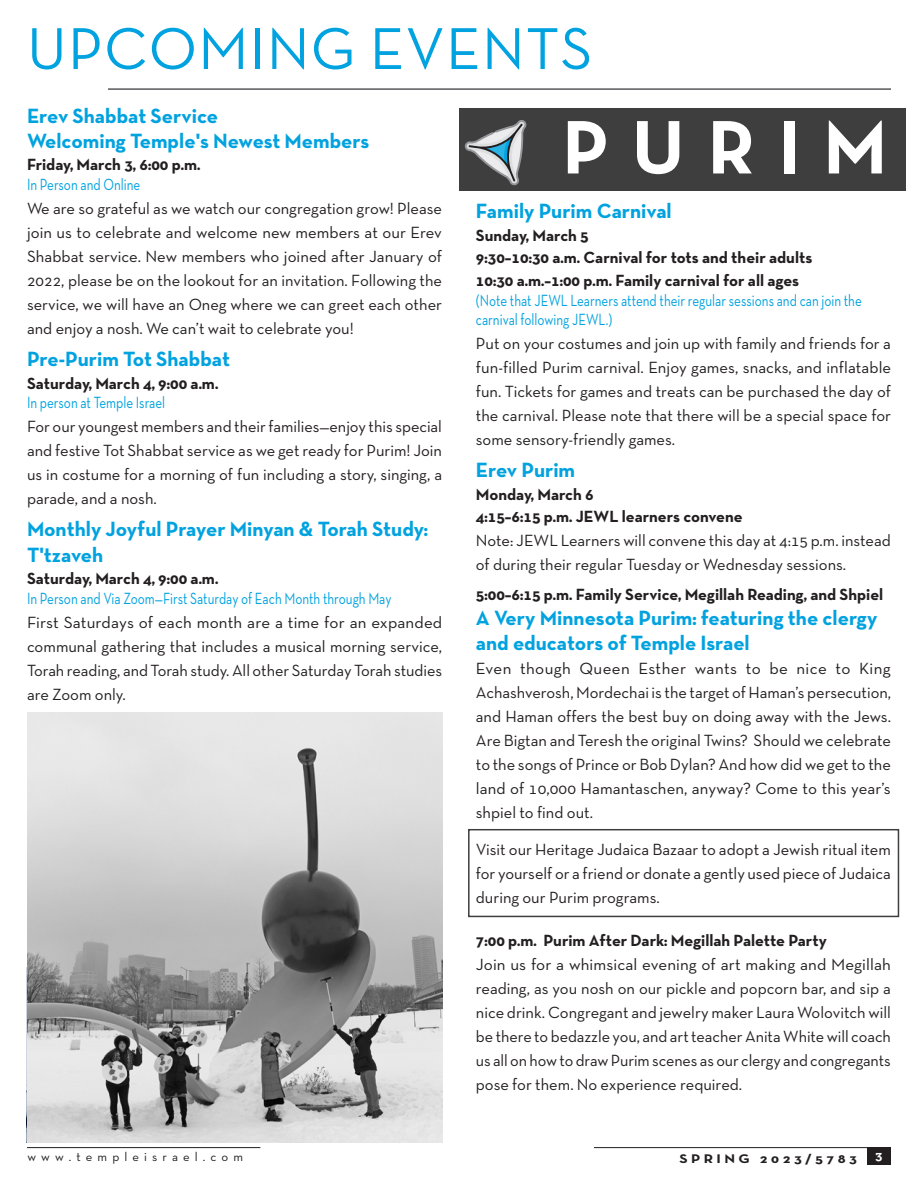
<style>
.page{position:relative;width:918px;height:1188px;background:#fff}
.page>*{position:absolute;margin:0;border:0;box-sizing:border-box;transform-origin:0 0}
.t1{font:700 77.1px "Neutra Text TF";letter-spacing:.3em;color:#fff}
.t2{font:60px "Neutra Text TF";letter-spacing:.02em;color:#00a2df}
.Event_Title{font:700 21px/25.2px "Neutra Text TF";color:#00a2df}
.Event_Title-2{font:16.5px/24px "Neutra Text TF";color:#231f20;text-align:justify}
.Event_Date{font:700 16.5px "Neutra Text TF";color:#231f20}
.Event_Subtitle{font:16.5px/19.8px "Neutra Text TF";color:#00a2df;scale:.8 1}
.Event_Subtitle-2{font:16.5px/24px "Neutra Text TF";color:#231f20}
.t3{font:700 13.5px "Neutraface Slab Text";color:#fff}
.t4{font:12.75px "Neutra Text TF";letter-spacing:.4em;color:#231f20}
.t5{font:700 12.75px "Neutra Text TF";letter-spacing:.225em;color:#231f20;scale:1.2 1}
</style>
<div class="page">
<hr style="left:108px;top:88px;width:783px;height:2px;background:#57585a">
<div style="left:459px;top:108px;width:446px;height:82px;background:#3e3e3f"></div>
<svg style="left:464px;top:120px;width:63px;height:66px"></svg>
<img style="left:27px;top:713px;width:416px;height:430px">
<div style="left:468px;top:829px;width:431px;height:88px;border:2px solid #3e3e3f"></div>
<div style="left:867px;top:1148px;width:24px;height:17px;background:#231f20"></div>
<hr style="left:594px;top:1147px;width:273px;height:1px;background:#231f20">
<hr style="left:27px;top:1147px;width:233px;height:1px;background:#231f20">
<p class="t2" style="left:27px;top:12px;width:567px">UPCOMING EVENTS</p>
<p class="Event_Title" style="left:27px;top:102px;width:344px">Erev Shabbat Service<br>Welcoming Temple's Newest Members</p>
<p class="Event_Date" style="left:27px;top:154px;width:175px">Friday, March 3, 6:00 p.m.</p>
<p class="Event_Subtitle" style="left:27px;top:174px;width:143px">In Person and Online</p>
<p class="Event_Title-2" style="left:27px;top:196px;width:417px">We are so grateful as we watch our congregation grow! Please join us to celebrate and welcome new members at our Erev Shabbat service. New members who joined after January of 2022, please be on the lookout for an invitation. Following the service, we will have an Oneg where we can greet each other and enjoy a nosh. We can’t wait to celebrate you!</p>
<p class="Event_Title" style="left:27px;top:346px;width:205px">Pre-Purim Tot Shabbat</p>
<p class="Event_Date" style="left:27px;top:373px;width:193px">Saturday, March 4, 9:00 a.m.</p>
<p class="Event_Subtitle" style="left:27px;top:393px;width:174px">In person at Temple Israel</p>
<p class="Event_Title-2" style="left:27px;top:415px;width:417px">For our youngest members and their families—enjoy this special and festive Tot Shabbat service as we get ready for Purim! Join us in costume for a morning of fun including a story, singing, a parade, and a nosh.</p>
<p class="Event_Title" style="left:27px;top:516px;width:403px">Monthly Joyful Prayer Minyan &amp; Torah Study:<br>T'tzaveh</p>
<p class="Event_Date" style="left:27px;top:568px;width:193px">Saturday, March 4, 9:00 a.m.</p>
<p class="Event_Subtitle" style="left:27px;top:588px;width:457px">In Person and Via Zoom—First Saturday of Each Month through May</p>
<p class="Event_Title-2" style="left:27px;top:610px;width:417px">First Saturdays of each month are a time for an expanded communal gathering that includes a musical morning service, Torah reading, and Torah study. All other Saturday Torah studies are Zoom only.</p>
<p class="t1" style="left:562px;top:99px;width:326px">PURIM</p>
<p class="Event_Title" style="left:476px;top:198px;width:197px">Family Purim Carnival</p>
<p class="Event_Date" style="left:476px;top:225px;width:114px">Sunday, March 5</p>
<p class="Event_Date" style="left:476px;top:247px;width:338px">9:30–10:30 a.m. Carnival for tots and their adults</p>
<p class="Event_Date" style="left:476px;top:270px;width:325px">10:30 a.m.–1:00 p.m. Family carnival for all ages</p>
<p class="Event_Subtitle" style="left:476px;top:290px;width:484px">(Note that JEWL Learners attend their regular sessions and can join the carnival following JEWL.)</p>
<p class="Event_Title-2" style="left:476px;top:331px;width:417px">Put on your costumes and join up with family and friends for a fun-filled Purim carnival. Enjoy games, snacks, and inflatable fun. Tickets for games and treats can be purchased the day of the carnival. Please note that there will be a special space for some sensory-friendly games.</p>
<p class="Event_Title" style="left:476px;top:457px;width:101px">Erev Purim</p>
<p class="Event_Date" style="left:476px;top:484px;width:119px">Monday, March 6</p>
<p class="Event_Date" style="left:476px;top:506px;width:268px">4:15–6:15 p.m. JEWL learners convene</p>
<p class="Event_Subtitle-2" style="left:476px;top:528px;width:417px">Note: JEWL Learners will convene this day at 4:15 p.m. instead of during their regular Tuesday or Wednesday sessions.</p>
<p class="Event_Date" style="left:476px;top:584px;width:409px">5:00–6:15 p.m. Family Service, Megillah Reading, and Shpiel</p>
<p class="Event_Title" style="left:476px;top:605px;width:403px">A Very Minnesota Purim: featuring the clergy and educators of Temple Israel</p>
<p class="Event_Title-2" style="left:476px;top:656px;width:417px">Even though Queen Esther wants to be nice to King Achashverosh, Mordechai is the target of Haman’s persecution, and Haman offers the best buy on doing away with the Jews.<br>Are Bigtan and Teresh the original Twins? Should we celebrate to the songs of Prince or Bob Dylan? And how did we get to the land of 10,000 Hamantaschen, anyway? Come to this year’s shpiel to find out.</p>
<p class="Event_Title-2" style="left:476px;top:838px;width:417px">Visit our Heritage Judaica Bazaar to adopt a Jewish ritual item for yourself or a friend or donate a gently used piece of Judaica during our Purim programs.</p>
<p class="Event_Date" style="left:476px;top:930px;width:352px">7:00 p.m. Purim After Dark: Megillah Palette Party</p>
<p class="Event_Title-2" style="left:476px;top:952px;width:417px">Join us for a whimsical evening of art making and Megillah reading, as you nosh on our pickle and popcorn bar, and sip a nice drink. Congregant and jewelry maker Laura Wolovitch will be there to bedazzle you, and art teacher Anita White will coach us all on how to draw Purim scenes as our clergy and congregants pose for them. No experience required.</p>
<p class="t4" style="left:27px;top:1149px;width:217px">www.templeisrael.com</p>
<p class="t5" style="left:679px;top:1150px;width:150px">SPRING 2023/5783</p>
<p class="t3" style="left:876px;top:1146px;width:9px">3</p>
</div>
